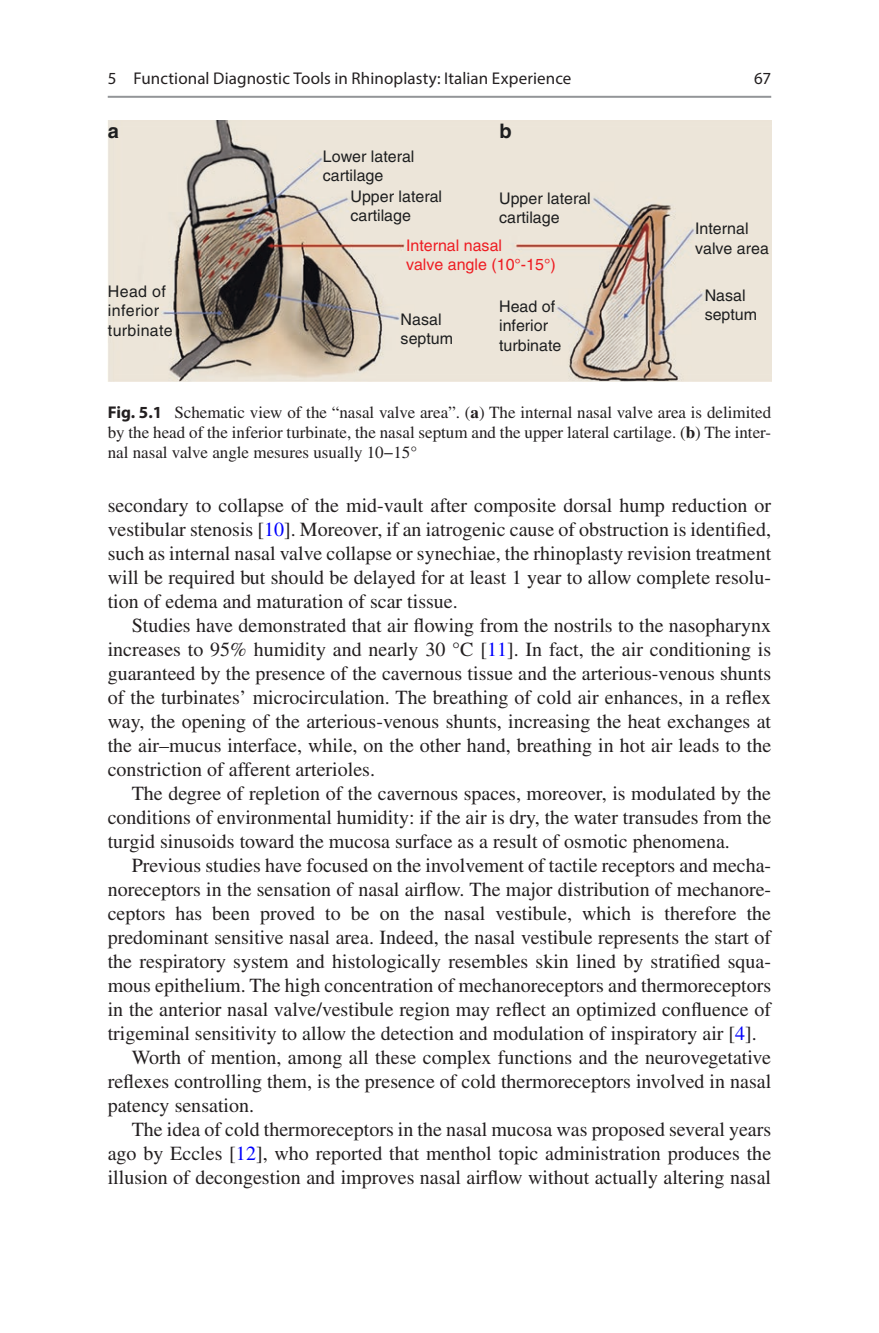
<style>
.page{position:relative;width:879px;height:1333px;background:#fff}
.page>*{position:absolute;margin:0;border:0;box-sizing:border-box;transform-origin:0 0}
.Text{font:20px/24px "Times LT Std";color:#231f20;text-align:justify}
.t1{font:700 20px "Helvetica";color:#1d1e1f}
.t2{font:17px/20px "Times LT Std";color:#231f20;text-align:justify}
.t3{font:17px "Myriad Pro";letter-spacing:.005em;color:#231f20}
.t4{font:16px/19.2px "Helvetica";color:#1d1e1f}
.t5{font:16px/19.2px "Helvetica";color:#ee1d23}
.t6{font:16px/19.2px "Helvetica";letter-spacing:.02em;color:#1d1e1f}
.s1{font-family:"Myriad Pro";font-weight:700}
.s2{font-weight:700}
.s3{color:#00f}
</style>
<div class="page">
<img style="left:108px;top:121px;width:663px;height:260px">
<hr style="left:108px;top:96px;width:663px;height:2px;background:#939598">
<p class="t3" style="left:108px;top:68px;width:465px">5 Functional Diagnostic Tools in Rhinoplasty: Italian Experience</p>
<p class="t1" style="left:108px;top:119px;width:13px">a</p>
<p class="t1" style="left:499px;top:119px;width:14px">b</p>
<p class="t4" style="left:323px;top:147px;width:93px">Lower lateral cartilage</p>
<p class="t4" style="left:350px;top:186px;width:93px">Upper lateral cartilage</p>
<p class="t4" style="left:499px;top:189px;width:93px">Upper lateral cartilage</p>
<p class="t6" style="left:108px;top:282px;width:66px">Head of inferior turbinate</p>
<p class="t5" style="left:406px;top:236px;width:151px">Internal nasal<br>valve angle (10°-15°)</p>
<p class="t4" style="left:401px;top:309px;width:54px">Nasal septum</p>
<p class="t4" style="left:499px;top:297px;width:64px">Head of inferior turbinate</p>
<p class="t3" style="left:754px;top:68px;width:19px">67</p>
<p class="t4" style="left:695px;top:219px;width:75px">Internal valve area</p>
<p class="t4" style="left:705px;top:285px;width:54px">Nasal septum</p>
<p class="t2" style="left:108px;top:402px;width:665px"><span class="s1">Fig. 5.1</span> Schematic view of the “nasal valve area”. (<span class="s2">a</span>) The internal nasal valve area is delimited by the head of the inferior turbinate, the nasal septum and the upper lateral cartilage. (<span class="s2">b</span>) The inter&shy;nal nasal valve angle mesures usually 10−15°</p>
<p class="Text" style="left:108px;top:493px;width:665px">secondary to collapse of the mid-vault after composite dorsal hump reduction or vestibular stenosis [<span class="s3">10</span>]. Moreover, if an iatrogenic cause of obstruction is identified, such as internal nasal valve collapse or synechiae, the rhinoplasty revision treatment will be required but should be delayed for at least 1 year to allow complete resolu&shy;tion of edema and maturation of scar tissue.</p>
<p class="Text" style="left:108px;top:613px;width:665px;text-indent:24px">Studies have demonstrated that air flowing from the nostrils to the nasopharynx increases to 95% humidity and nearly 30 °C [<span class="s3">11</span>]. In fact, the air conditioning is guaranteed by the presence of the cavernous tissue and the arterious-venous shunts of the turbinates’ microcirculation. The breathing of cold air enhances, in a reflex way, the opening of the arterious-venous shunts, increasing the heat exchanges at the air–mucus interface, while, on the other hand, breathing in hot air leads to the constriction of afferent arterioles.</p>
<p class="Text" style="left:108px;top:781px;width:665px;text-indent:24px">The degree of repletion of the cavernous spaces, moreover, is modulated by the conditions of environmental humidity: if the air is dry, the water transudes from the turgid sinusoids toward the mucosa surface as a result of osmotic phenomena.</p>
<p class="Text" style="left:108px;top:853px;width:665px;text-indent:24px">Previous studies have focused on the involvement of tactile receptors and mecha&shy;noreceptors in the sensation of nasal airflow. The major distribution of mechanore&shy;ceptors has been proved to be on the nasal vestibule, which is therefore the predominant sensitive nasal area. Indeed, the nasal vestibule represents the start of the respiratory system and histologically resembles skin lined by stratified squa&shy;mous epithelium. The high concentration of mechanoreceptors and thermoreceptors in the anterior nasal valve/vestibule region may reflect an optimized confluence of trigeminal sensitivity to allow the detection and modulation of inspiratory air [<span class="s3">4</span>].</p>
<p class="Text" style="left:108px;top:1045px;width:665px;text-indent:24px">Worth of mention, among all these complex functions and the neurovegetative reflexes controlling them, is the presence of cold thermoreceptors involved in nasal patency sensation.</p>
<p class="Text" style="left:108px;top:1117px;width:665px;text-indent:24px">The idea of cold thermoreceptors in the nasal mucosa was proposed several years ago by Eccles [<span class="s3">12</span>], who reported that menthol topic administration produces the illusion of decongestion and improves nasal airflow without actually altering nasal</p>
</div>
